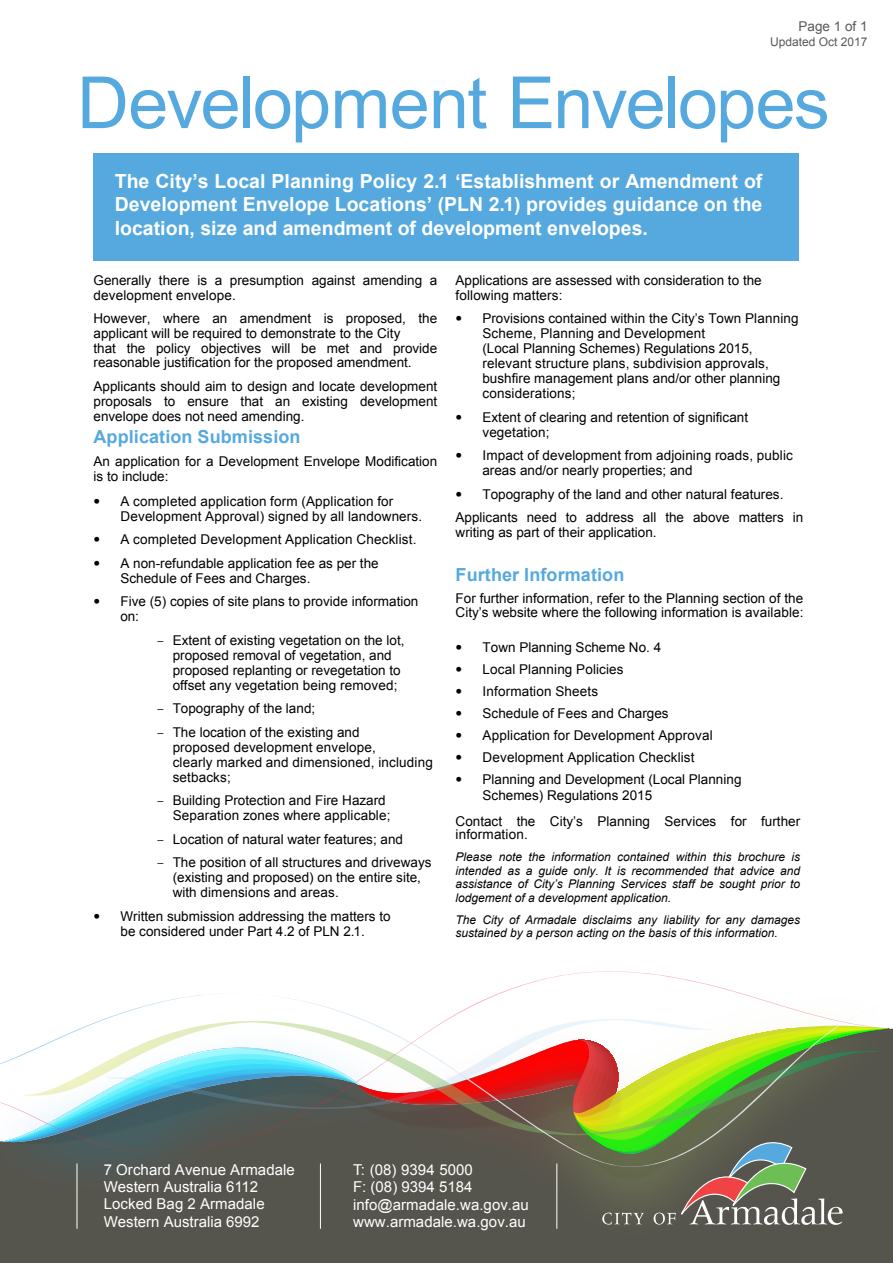
<style>
.page{position:relative;width:893px;height:1263px;background:#fff}
.page>*{position:absolute;margin:0;border:0;box-sizing:border-box;transform-origin:0 0}
.t1{font:72px "Arial";letter-spacing:-.025em;color:#55a9de}
.t2{font:700 19.5px/23.4px "Arial";color:#fff;text-align:justify}
.t3{font:700 18px "Arial";letter-spacing:.005em;color:#55a9de}
.t4{font:15px/17.2px "Arial";letter-spacing:.005em;color:#fff}
.t5{font:13.5px/15px "Arial";color:#000}
.t6{font:13.5px "Arial";color:#58595b}
.t7{font:italic 12px/13.5px "Arial";color:#000;text-align:justify}
.t8{font:12px "Arial";color:#58595b}
.s1{font-family:"Helvetica Neue LT"}
.s2{font-family:"Courier Std"}
</style>
<div class="page">
<div style="left:0;top:1233px;width:893px;height:26px;background:#56554d"></div>
<div style="left:0;top:1167px;width:893px;height:66px;background:#56554d"></div>
<svg style="left:0;top:971px;width:893px;height:182px"></svg>
<svg style="left:3px;top:1025px;width:885px;height:200px"></svg>
<hr style="left:556px;top:1163px;width:1px;height:66px;background:#fff">
<hr style="left:320px;top:1163px;width:1px;height:66px;background:#fff">
<hr style="left:77px;top:1163px;width:1px;height:66px;background:#fff">
<div style="left:94px;top:153px;width:705px;height:107px;background:#55a9de"></div>
<p class="t6" style="left:798px;top:17px;width:71px">Page 1 of 1</p>
<p class="t8" style="left:770px;top:34px;width:99px">Updated Oct 2017</p>
<h1 class="t1" style="left:77px;top:56px;width:754px">Development Envelopes</h1>
<h2 class="t2" style="left:115px;top:170px;width:649px">The City’s Local Planning Policy 2.1 ‘Establishment or Amendment of Development Envelope Locations’ (PLN 2.1) provides guidance on the location, size and amendment of development envelopes.</h2>
<p class="t5" style="left:94px;top:273px;width:345px">Generally there is a presumption against amending a development envelope.</p>
<p class="t5" style="left:94px;top:311px;width:345px">However, where an amendment is proposed, the applicant will be required to demonstrate to the City<br>that the policy objectives will be met and provide reasonable justification for the proposed amendment.</p>
<p class="t5" style="left:94px;top:379px;width:345px;text-align:justify">Applicants should aim to design and locate development proposals to ensure that an existing development envelope does not need amending.</p>
<h3 class="t3" style="left:94px;top:424px;width:209px">Application Submission</h3>
<p class="t5" style="left:94px;top:454px;width:345px">An application for a Development Envelope Modification is to include:</p>
<p class="t5" style="left:121px;top:494px;width:303px;text-indent:-27px"><span class="s1">•</span> A completed application form (Application for<br>Development Approval) signed by all landowners.</p>
<p class="t5" style="left:94px;top:532px;width:324px"><span class="s1">•</span> A completed Development Application Checklist.</p>
<p class="t5" style="left:121px;top:556px;width:260px;text-indent:-27px"><span class="s1">•</span> A non-refundable application fee as per the<br>Schedule of Fees and Charges.</p>
<p class="t5" style="left:121px;top:594px;width:299px;text-indent:-27px"><span class="s1">•</span> Five (5) copies of site plans to provide information on:</p>
<p class="t5" style="left:173px;top:633px;width:233px;text-indent:-16px"><span class="s2">–</span> Extent of existing vegetation on the lot, proposed removal of vegetation, and proposed replanting or revegetation to offset any vegetation being removed;</p>
<p class="t5" style="left:157px;top:701px;width:160px"><span class="s2">–</span> Topography of the land;</p>
<p class="t5" style="left:173px;top:725px;width:262px;text-indent:-16px"><span class="s2">–</span> The location of the existing and<br>proposed development envelope,<br>clearly marked and dimensioned, including setbacks;</p>
<p class="t5" style="left:173px;top:793px;width:219px;text-indent:-16px"><span class="s2">–</span> Building Protection and Fire Hazard<br>Separation zones where applicable;</p>
<p class="t5" style="left:157px;top:832px;width:248px"><span class="s2">–</span> Location of natural water features; and</p>
<p class="t5" style="left:173px;top:855px;width:260px;text-indent:-16px"><span class="s2">–</span> The position of all structures and driveways (existing and proposed) on the entire site, with dimensions and areas.</p>
<p class="t5" style="left:94px;top:909px;width:299px;text-align:center"><span class="s1">•</span> Written submission addressing the matters to be considered under Part 4.2 of PLN 2.1.</p>
<p class="t5" style="left:456px;top:273px;width:308px">Applications are assessed with consideration to the following matters:</p>
<p class="t5" style="left:482px;top:311px;width:318px;text-indent:-27px"><span class="s1">•</span> Provisions contained within the City’s Town Planning Scheme, Planning and Development<br>(Local Planning Schemes) Regulations 2015, relevant structure plans, subdivision approvals, bushfire management plans and/or other planning considerations;</p>
<p class="t5" style="left:482px;top:410px;width:267px;text-indent:-27px"><span class="s1">•</span> Extent of clearing and retention of significant vegetation;</p>
<p class="t5" style="left:482px;top:448px;width:312px;text-indent:-27px"><span class="s1">•</span> Impact of development from adjoining roads, public areas and/or nearly properties; and</p>
<p class="t5" style="left:455px;top:482px;width:349px;line-height:23.5px"><span class="s1">•</span> Topography of the land and other natural features.<br>Applicants need to address all the above matters in</p>
<p class="t5" style="left:456px;top:525px;width:203px">writing as part of their application.</p>
<h3 class="t3" style="left:456px;top:563px;width:170px">Further Information</h3>
<p class="t5" style="left:456px;top:592px;width:349px;line-height:13.5px">For further information, refer to the Planning section of the<br>City’s website where the following information is available:</p>
<p class="t5" style="left:456px;top:640px;width:207px"><span class="s1">•</span> Town Planning Scheme No. 4</p>
<p class="t5" style="left:456px;top:662px;width:170px"><span class="s1">•</span> Local Planning Policies</p>
<p class="t5" style="left:456px;top:684px;width:144px"><span class="s1">•</span> Information Sheets</p>
<p class="t5" style="left:456px;top:706px;width:215px"><span class="s1">•</span> Schedule of Fees and Charges</p>
<p class="t5" style="left:456px;top:728px;width:259px"><span class="s1">•</span> Application for Development Approval</p>
<p class="t5" style="left:456px;top:750px;width:240px"><span class="s1">•</span> Development Application Checklist</p>
<p class="t5" style="left:483px;top:771px;width:260px;line-height:16.2px;text-indent:-27px"><span class="s1">•</span> Planning and Development (Local Planning<br>Schemes) Regulations 2015</p>
<p class="t5" style="left:456px;top:814px;width:346px;line-height:13.5px">Contact the City’s Planning Services for further information.</p>
<p class="t7" style="left:456px;top:850px;width:346px">Please note the information contained within this brochure is intended as a guide only. It is recommended that advice and assistance of City’s Planning Services staff be sought prior to lodgement of a development application.</p>
<p class="t7" style="left:456px;top:913px;width:346px">The City of Armadale disclaims any liability for any damages sustained by a person acting on the basis of this information.</p>
<p class="t4" style="left:104px;top:1161px;width:193px">7 Orchard Avenue Armadale<br>Western Australia 6112<br>Locked Bag 2 Armadale<br>Western Australia 6992</p>
<p class="t4" style="left:353px;top:1161px;width:121px;line-height:16.6px">T: (08) 9394 5000<br>F: (08) 9394 5184</p>
<p class="t4" style="left:353px;top:1196px;width:177px;line-height:16.6px">info@armadale.wa.gov.au www.armadale.wa.gov.au</p>
</div>
